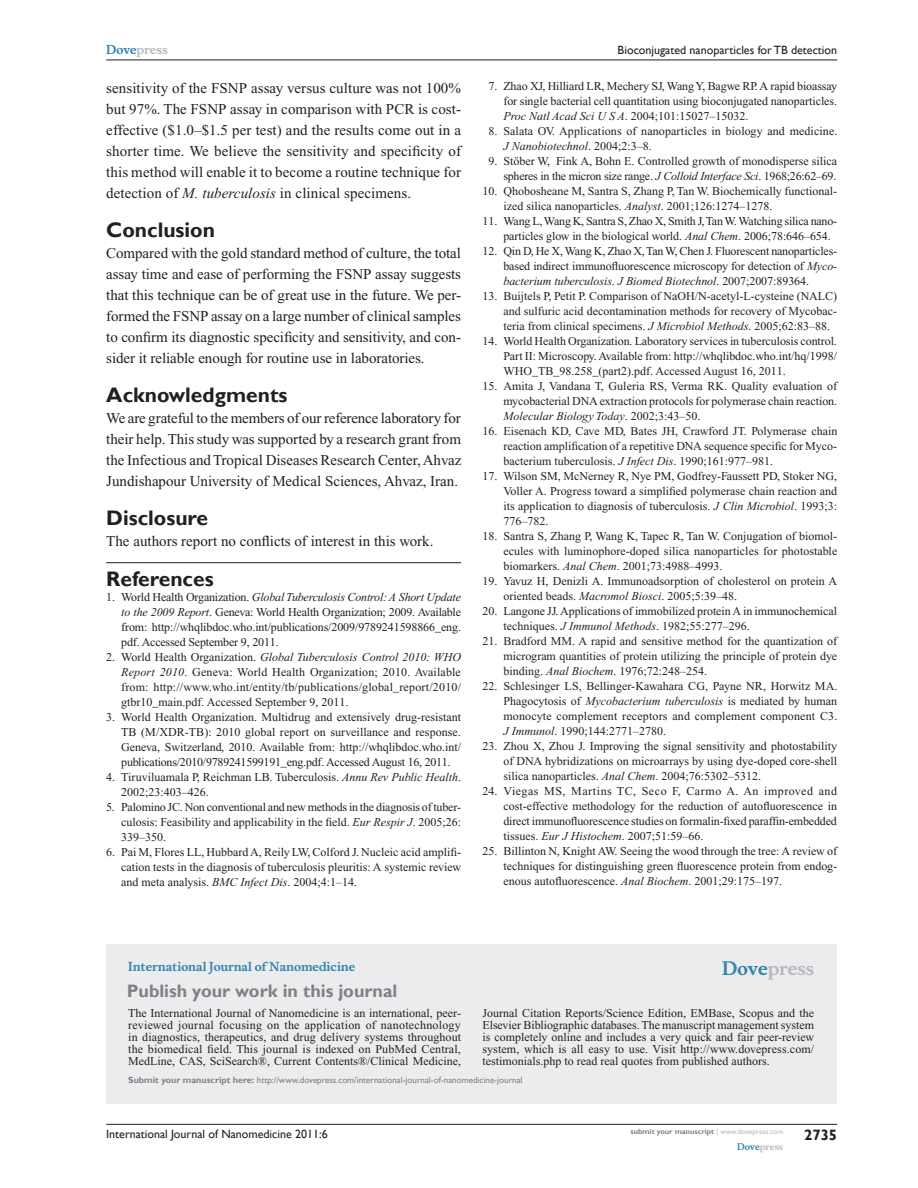
<style>
.page{position:relative;width:918px;height:1188px;background:#fff}
.page>*{position:absolute;margin:0;border:0;box-sizing:border-box;transform-origin:0 0}
.t1{font:700 21px "Gill Sans";color:#231f20}
.t2{font:700 18px "Gill Sans";color:#808285}
.t3{font:700 18px "Musee";color:#b8b9bc}
.t4{font:15px/21px "Times New Roman";color:#231f20;text-align:justify}
.t5{font:700 15px "Gill Sans";color:#231f20}
.t6{font:12px/15px "Times New Roman";color:#231f20;text-align:justify}
.t7{font:12px "Gill Sans";color:#231f20}
.t8{font:700 12px "Musee";color:#3485ae}
.t9{font:700 12px "Musee";color:#b8b9bc}
.t10{font:9px "Gill Sans";color:#808285}
.t11{font:700 9px "Musee";color:#b8b9bc}
.t12{font:700 7.5px "Gill Sans";color:#808285}
.s1{color:#3485ae}
.s2{font-style:italic}
.s3{font-weight:700}
.s4{font-weight:400;color:#b8b9bc}
</style>
<div class="page">
<div style="left:106px;top:944px;width:731px;height:159px;background:#ececee"></div>
<hr style="left:106px;top:562px;width:355px;height:1px;background:#231f20">
<hr style="left:106px;top:1124px;width:731px;height:1px;background:#231f20">
<hr style="left:106px;top:60px;width:731px;height:1px;background:#231f20">
<p class="t9" style="left:106px;top:43px;width:63px"><span class="s1">Dove</span>press</p>
<p class="t4" style="left:106px;top:77px;width:356px">sensitivity of the FSNP assay versus culture was not 100% but 97%. The FSNP assay in comparison with PCR is cost&shy;effective ($1.0–$1.5 per test) and the results come out in a shorter time. We believe the sensitivity and specificity of this method will enable it to become a routine technique for detection of <span class="s2">M. tuberculosis</span> in clinical specimens.</p>
<h1 class="t1" style="left:106px;top:217px;width:110px">Conclusion</h1>
<p class="t4" style="left:106px;top:242px;width:356px">Compared with the gold standard method of culture, the total assay time and ease of performing the FSNP assay suggests that this technique can be of great use in the future. We per&shy;formed the FSNP assay on a large number of clinical samples to confirm its diagnostic specificity and sensitivity, and con&shy;sider it reliable enough for routine use in laboratories.</p>
<h1 class="t1" style="left:106px;top:382px;width:183px">Acknowledgments</h1>
<p class="t4" style="left:106px;top:407px;width:357px">We are grateful to the members of our reference laboratory for their help. This study was supported by a research grant from the Infectious and Tropical Diseases Research Center, Ahvaz Jundishapour University of Medical Sciences, Ahvaz, Iran.</p>
<h1 class="t1" style="left:106px;top:505px;width:103px">Disclosure</h1>
<p class="t4" style="left:106px;top:530px;width:329px">The authors report no conflicts of interest in this work.</p>
<h1 class="t1" style="left:106px;top:566px;width:109px">References</h1>
<p class="t6" style="left:121px;top:589px;width:341px;text-indent:-15px">1. World Health Organization. <span class="s2">Global Tuberculosis Control: A Short Update to the 2009 Report</span>. Geneva: World Health Organization; 2009. Available from: http://whqlibdoc.who.int/publications/2009/9789241598866_eng. pdf. Accessed September 9, 2011.</p>
<p class="t6" style="left:121px;top:649px;width:341px;text-indent:-15px">2. World Health Organization. <span class="s2">Global Tuberculosis Control 2010: WHO Report 2010</span>. Geneva: World Health Organization; 2010. Available from: http://www.who.int/entity/tb/publications/global_report/2010/ gtbr10_main.pdf. Accessed September 9, 2011.</p>
<p class="t6" style="left:121px;top:709px;width:341px;text-indent:-15px">3. World Health Organization. Multidrug and extensively drug-resistant TB (M/XDR-TB): 2010 global report on surveillance and response.<br>Geneva, Switzerland, 2010. Available from: http://whqlibdoc.who.int/ publications/2010/9789241599191_eng.pdf. Accessed August 16, 2011.</p>
<p class="t6" style="left:121px;top:769px;width:341px;text-indent:-15px">4. Tiruviluamala P, Reichman LB. Tuberculosis. <span class="s2">Annu Rev Public Health</span>.<br>2002;23:403–426.</p>
<p class="t6" style="left:121px;top:799px;width:341px;text-indent:-15px">5. Palomino JC. Non conventional and new methods in the diagnosis of tuber&shy;culosis: Feasibility and applicability in the field. <span class="s2">Eur Respir J</span>. 2005;26:<br>339–350.</p>
<p class="t6" style="left:121px;top:844px;width:341px;text-indent:-15px">6. Pai M, Flores LL, Hubbard A, Reily LW, Colford J. Nucleic acid amplifi&shy;cation tests in the diagnosis of tuberculosis pleuritis: A systemic review and meta analysis. <span class="s2">BMC Infect Dis</span>. 2004;4:1–14.</p>
<p class="t7" style="left:618px;top:43px;width:221px">Bioconjugated nanoparticles for TB detection</p>
<p class="t6" style="left:503px;top:79px;width:335px;text-indent:-15px">7. Zhao XJ, Hilliard LR, Mechery SJ, Wang Y, Bagwe RP. A rapid bioassay for single bacterial cell quantitation using bioconjugated nanoparticles.<br><span class="s2">Proc Natl Acad Sci U S A</span>. 2004;101:15027–15032.</p>
<p class="t6" style="left:503px;top:124px;width:336px;text-indent:-15px">8. Salata OV. Applications of nanoparticles in biology and medicine.<br><span class="s2">J Nanobiotechnol</span>. 2004;2:3–8.</p>
<p class="t6" style="left:488px;top:154px;width:350px;text-align:right">9. Stöber W, Fink A, Bohn E. Controlled growth of monodisperse silica spheres in the micron size range. <span class="s2">J Colloid Interface Sci</span>. 1968;26:62–69.</p>
<p class="t6" style="left:503px;top:184px;width:335px;text-indent:-21px">10. Qhobosheane M, Santra S, Zhang P, Tan W. Biochemically functional&shy;ized silica nanoparticles. <span class="s2">Analyst</span>. 2001;126:1274–1278.</p>
<p class="t6" style="left:503px;top:214px;width:335px;text-indent:-21px">11. Wang L, Wang K, Santra S, Zhao X, Smith J, Tan W. Watching silica nano&shy;particles glow in the biological world. <span class="s2">Anal Chem</span>. 2006;78:646–654.</p>
<p class="t6" style="left:503px;top:244px;width:335px;text-indent:-21px">12. Qin D, He X, Wang K, Zhao X, Tan W, Chen J. Fluorescent nanoparticles&shy;based indirect immunofluorescence microscopy for detection of <span class="s2">Myco&shy;bacterium tuberculosis</span>. <span class="s2">J Biomed Biotechnol</span>. 2007;2007:89364.</p>
<p class="t6" style="left:503px;top:289px;width:335px;text-indent:-21px">13. Buijtels P, Petit P. Comparison of NaOH/N-acetyl-L-cysteine (NALC) and sulfuric acid decontamination methods for recovery of Mycobac&shy;teria from clinical specimens. <span class="s2">J Microbiol Methods</span>. 2005;62:83–88.</p>
<p class="t6" style="left:503px;top:334px;width:335px;text-indent:-21px">14. World Health Organization. Laboratory services in tuberculosis control.<br>Part II: Microscopy. Available from: http://whqlibdoc.who.int/hq/1998/ WHO_TB_98.258_(part2).pdf. Accessed August 16, 2011.</p>
<p class="t6" style="left:503px;top:379px;width:335px;text-indent:-21px">15. Amita J, Vandana T, Guleria RS, Verma RK. Quality evaluation of mycobacterial DNA extraction protocols for polymerase chain reaction.<br><span class="s2">Molecular Biology Today</span>. 2002;3:43–50.</p>
<p class="t6" style="left:503px;top:424px;width:336px;text-indent:-21px">16. Eisenach KD, Cave MD, Bates JH, Crawford JT. Polymerase chain reaction amplification of a repetitive DNA sequence specific for Myco&shy;bacterium tuberculosis. <span class="s2">J Infect Dis</span>. 1990;161:977–981.</p>
<p class="t6" style="left:503px;top:469px;width:335px;text-indent:-21px">17. Wilson SM, McNerney R, Nye PM, Godfrey-Faussett PD, Stoker NG, Voller A. Progress toward a simplified polymerase chain reaction and its application to diagnosis of tuberculosis. <span class="s2">J Clin Microbiol</span>. 1993;3:<br>776–782.</p>
<p class="t6" style="left:503px;top:529px;width:335px;text-indent:-21px">18. Santra S, Zhang P, Wang K, Tapec R, Tan W. Conjugation of biomol&shy;ecules with luminophore-doped silica nanoparticles for photostable biomarkers. <span class="s2">Anal Chem</span>. 2001;73:4988–4993.</p>
<p class="t6" style="left:503px;top:574px;width:335px;text-indent:-21px">19. Yavuz H, Denizli A. Immunoadsorption of cholesterol on protein A oriented beads. <span class="s2">Macromol Biosci</span>. 2005;5:39–48.</p>
<p class="t6" style="left:503px;top:604px;width:335px;text-indent:-21px">20. Langone JJ. Applications of immobilized protein A in immunochemical techniques. <span class="s2">J Immunol Methods</span>. 1982;55:277–296.</p>
<p class="t6" style="left:503px;top:634px;width:335px;text-indent:-21px">21. Bradford MM. A rapid and sensitive method for the quantization of microgram quantities of protein utilizing the principle of protein dye binding. <span class="s2">Anal Biochem</span>. 1976;72:248–254.</p>
<p class="t6" style="left:503px;top:679px;width:336px;text-indent:-21px">22. Schlesinger LS, Bellinger-Kawahara CG, Payne NR, Horwitz MA.<br>Phagocytosis of <span class="s2">Mycobacterium tuberculosis</span> is mediated by human monocyte complement receptors and complement component C3.<br><span class="s2">J Immunol</span>. 1990;144:2771–2780.</p>
<p class="t6" style="left:503px;top:739px;width:335px;text-indent:-21px">23. Zhou X, Zhou J. Improving the signal sensitivity and photostability of DNA hybridizations on microarrays by using dye-doped core-shell silica nanoparticles. <span class="s2">Anal Chem</span>. 2004;76:5302–5312.</p>
<p class="t6" style="left:503px;top:784px;width:335px;text-indent:-21px">24. Viegas MS, Martins TC, Seco F, Carmo A. An improved and cost-effective methodology for the reduction of autofluorescence in direct immunofluorescence studies on formalin-fixed paraffin-embedded tissues. <span class="s2">Eur J Histochem</span>. 2007;51:59–66.</p>
<p class="t6" style="left:503px;top:844px;width:335px;text-indent:-21px">25. Billinton N, Knight AW. Seeing the wood through the tree: A review of techniques for distinguishing green fluorescence protein from endog&shy;enous autofluorescence. <span class="s2">Anal Biochem</span>. 2001;29:175–197.</p>
<p class="t8" style="left:128px;top:959px;width:228px">International Journal of Nanomedicine</p>
<h2 class="t2" style="left:127px;top:980px;width:272px">Publish your work in this journal</h2>
<h2 class="t3" style="left:722px;top:958px;width:94px"><span class="s1">Dove</span>press</h2>
<p class="t6" style="left:128px;top:1007px;width:334px;line-height:12px">The International Journal of Nanomedicine is an international, peer&shy;reviewed journal focusing on the application of nanotechnology in diagnostics, therapeutics, and drug delivery systems throughout the biomedical field. This journal is indexed on PubMed Central, MedLine, CAS, SciSearch®, Current Contents®/Clinical Medicine,</p>
<p class="t6" style="left:482px;top:1007px;width:333px;line-height:12px">Journal Citation Reports/Science Edition, EMBase, Scopus and the Elsevier Bibliographic databases. The manuscript management system is completely online and includes a very quick and fair peer-review system, which is all easy to use. Visit http://www.dovepress.com/ testimonials.php to read real quotes from published authors.</p>
<p class="t10" style="left:128px;top:1075px;width:396px"><span class="s3">Submit your manuscript here:</span> http://www.dovepress.com/international-journal-of-nanomedicine-journal</p>
<p class="t7" style="left:106px;top:1127px;width:223px">International Journal of Nanomedicine 2011:6</p>
<p class="t12" style="left:631px;top:1127px;width:154px">submit your manuscript <span class="s4">| www.dovepress.com</span></p>
<p class="t11" style="left:737px;top:1141px;width:48px"><span class="s1">Dove</span>press</p>
<p class="t5" style="left:804px;top:1126px;width:35px">2735</p>
</div>
